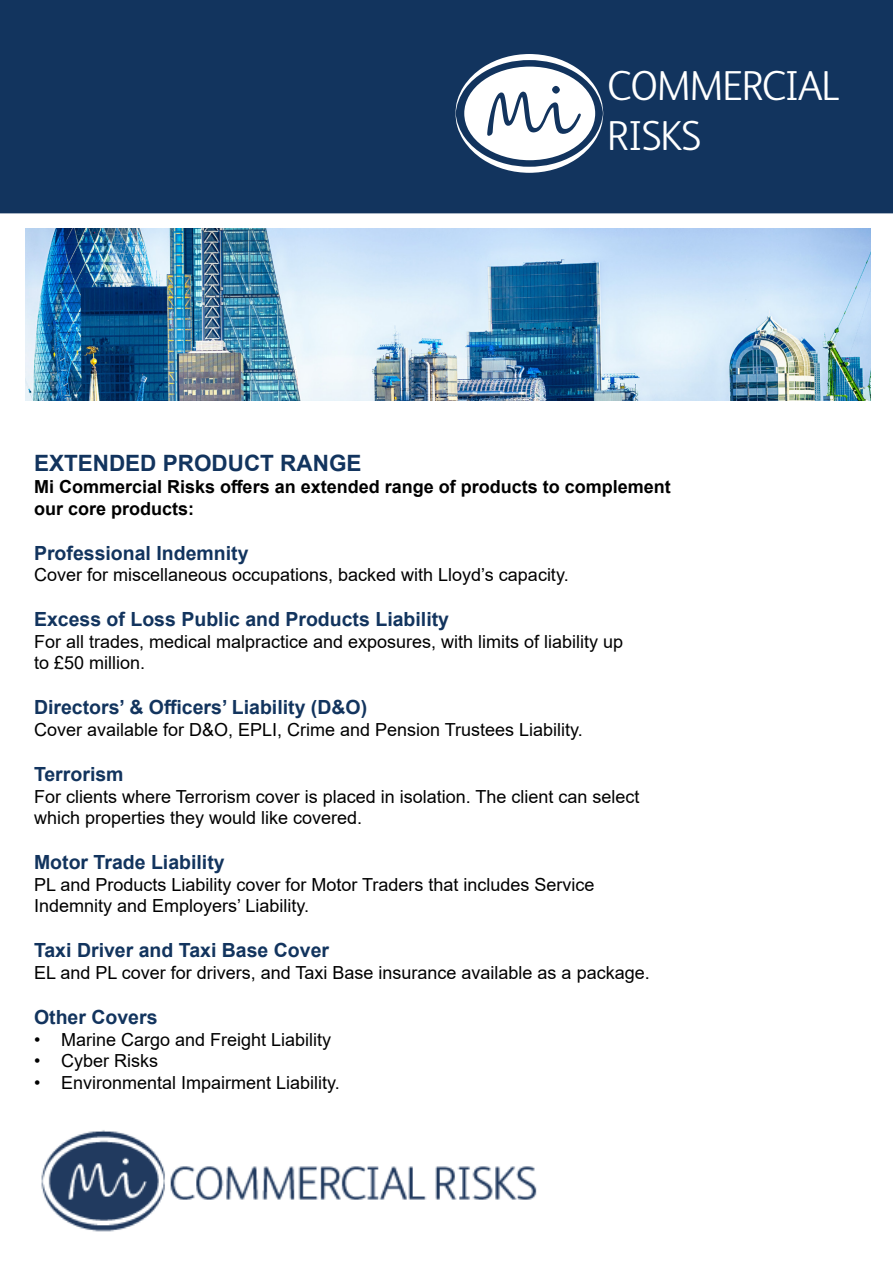
<style>
.page{position:relative;width:893px;height:1263px;background:#fff}
.page>*{position:absolute;margin:0;border:0;box-sizing:border-box;transform-origin:0 0}
.t1{font:300 42px/50.4px "FS Albert";letter-spacing:-.03em;color:#fff}
.t2{font:700 22.5px "Arial";color:#12345e}
.t3{font:700 19.5px "Arial";color:#12345e}
.t4{font:18px/21.6px "Arial";color:#000}
.t5{font:700 18px/21.6px "Arial";color:#000}
</style>
<div class="page">
<div style="left:0;top:0;width:893px;height:213px;background:#12345e"></div>
<svg style="left:455px;top:54px;width:148px;height:119px"></svg>
<img style="left:26px;top:229px;width:845px;height:172px">
<img style="left:41px;top:1130px;width:496px;height:102px">
<p class="t1" style="left:607px;top:58px;width:234px">COMMERCIAL<br>RISKS</p>
<p class="t2" style="left:34px;top:448px;width:329px">EXTENDED PRODUCT RANGE</p>
<p class="t5" style="left:34px;top:476px;width:638px">Mi Commercial Risks offers an extended range of products to complement our core products:</p>
<p class="t3" style="left:34px;top:539px;width:216px">Professional Indemnity</p>
<p class="t4" style="left:34px;top:564px;width:536px">Cover for miscellaneous occupations, backed with Lloyd’s capacity.</p>
<p class="t3" style="left:34px;top:606px;width:417px">Excess of Loss Public and Products Liability</p>
<p class="t4" style="left:34px;top:631px;width:591px">For all trades, medical malpractice and exposures, with limits of liability up</p>
<p class="t4" style="left:34px;top:652px;width:113px">to £50 million.</p>
<p class="t3" style="left:34px;top:694px;width:335px">Directors’ &amp; Officers’ Liability (D&amp;O)</p>
<p class="t4" style="left:34px;top:719px;width:550px">Cover available for D&amp;O, EPLI, Crime and Pension Trustees Liability.</p>
<p class="t3" style="left:34px;top:760px;width:91px">Terrorism</p>
<p class="t4" style="left:34px;top:785px;width:607px">For clients where Terrorism cover is placed in isolation. The client can select which properties they would like covered.</p>
<p class="t3" style="left:34px;top:849px;width:192px">Motor Trade Liability</p>
<p class="t4" style="left:34px;top:874px;width:562px">PL and Products Liability cover for Motor Traders that includes Service</p>
<p class="t4" style="left:34px;top:895px;width:277px">Indemnity and Employers’ Liability.</p>
<p class="t3" style="left:34px;top:937px;width:297px">Taxi Driver and Taxi Base Cover</p>
<p class="t4" style="left:34px;top:962px;width:617px">EL and PL cover for drivers, and Taxi Base insurance available as a package.</p>
<p class="t3" style="left:34px;top:1003px;width:125px">Other Covers</p>
<p class="t4" style="left:34px;top:1028px;width:299px">• Marine Cargo and Freight Liability</p>
<p class="t4" style="left:34px;top:1050px;width:126px">• Cyber Risks</p>
<p class="t4" style="left:34px;top:1072px;width:307px">• Environmental Impairment Liability.</p>
</div>
